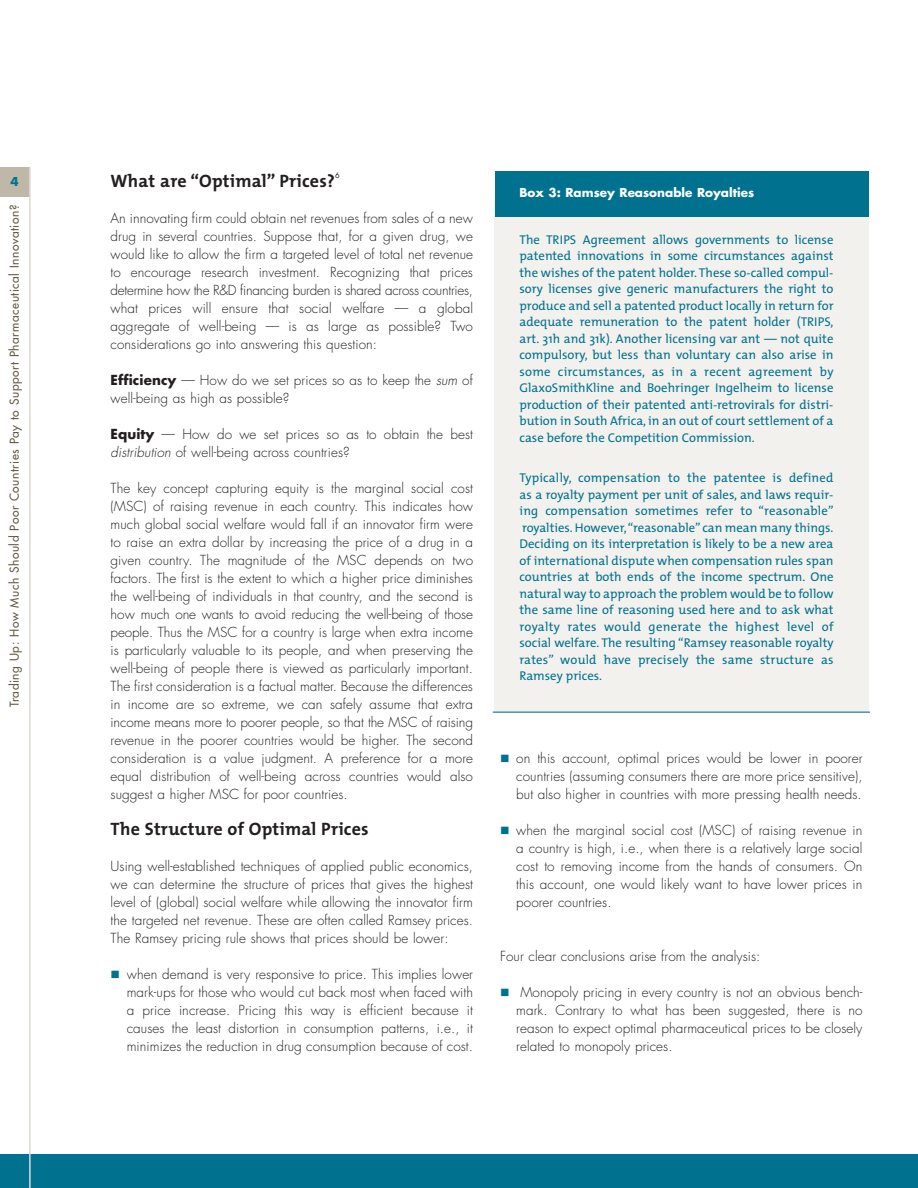
<style>
.page{position:relative;width:918px;height:1188px;background:#fff}
.page>*{position:absolute;margin:0;border:0;box-sizing:border-box;transform-origin:0 0}
.t1{font:700 18px "The Mix";letter-spacing:.01em;color:#231f20}
.t2{font:300 13.5px/18px "Futura";letter-spacing:.005em;color:#231f20;text-align:justify}
.t3{font:12.75px/16.5px "The Mix";color:#00718e;text-align:justify}
.t4{font:12px "Futura";letter-spacing:.045em;color:#685d49}
.t5{font:700 12px "Futura";color:#fff}
.t6{font:700 12px "Futura";color:#00718e}
.t7{font:7.5px "Futura";color:#231f20}
.s1{font-weight:700}
.s2{font-style:italic}
</style>
<div class="page">
<div style="left:0;top:1155px;width:918px;height:33px;background:#00718e"></div>
<div style="left:0;top:167px;width:30px;height:30px;background:#bfb8a9"></div>
<hr style="left:29px;top:166px;width:2px;height:1022px;background:#ddd9d1">
<div style="left:0;top:161px;width:31px;height:6px;background:#fff"></div>
<div style="left:494px;top:200px;width:375px;height:512px;background:#f2f1ee"></div>
<div style="left:496px;top:171px;width:373px;height:45px;background:#00718e"></div>
<hr style="left:493px;top:712px;width:377px;height:1px;background:#00718e">
<p class="t6" style="left:11px;top:176px;width:10px">4</p>
<h1 class="t1" style="left:111px;top:174px;width:226px">What are “Optimal” Prices?</h1>
<p class="t7" style="left:335px;top:172px;width:6px">6</p>
<p class="t2" style="left:111px;top:210px;width:364px">An innovating firm could obtain net revenues from sales of a new drug in several countries. Suppose that, for a given drug, we would like to allow the firm a targeted level of total net revenue to encourage research investment. Recognizing that prices determine how the R&amp;D financing burden is shared across countries, what prices will ensure that social welfare — a global aggregate of well-being — is as large as possible? Two considerations go into answering this question:</p>
<p class="t2" style="left:111px;top:372px;width:364px"><span class="s1">Efficiency</span> — How do we set prices so as to keep the <span class="s2">sum</span> of well-being as high as possible?</p>
<p class="t2" style="left:111px;top:426px;width:364px"><span class="s1">Equity</span> — How do we set prices so as to obtain the best <span class="s2">distribution</span> of well-being across countries?</p>
<p class="t2" style="left:111px;top:480px;width:364px">The key concept capturing equity is the marginal social cost (MSC) of raising revenue in each country. This indicates how much global social welfare would fall if an innovator firm were to raise an extra dollar by increasing the price of a drug in a given country. The magnitude of the MSC depends on two factors. The first is the extent to which a higher price diminishes the well-being of individuals in that country, and the second is how much one wants to avoid reducing the well-being of those people. Thus the MSC for a country is large when extra income is particularly valuable to its people, and when preserving the well-being of people there is viewed as particularly important.<br>The first consideration is a factual matter. Because the differences in income are so extreme, we can safely assume that extra income means more to poorer people, so that the MSC of raising revenue in the poorer countries would be higher. The second consideration is a value judgment. A preference for a more equal distribution of well-being across countries would also suggest a higher MSC for poor countries.</p>
<h1 class="t1" style="left:111px;top:822px;width:260px">The Structure of Optimal Prices</h1>
<p class="t2" style="left:111px;top:858px;width:364px">Using well-established techniques of applied public economics, we can determine the structure of prices that gives the highest level of (global) social welfare while allowing the innovator firm the targeted net revenue. These are often called Ramsey prices.<br>The Ramsey pricing rule shows that prices should be lower:</p>
<p class="t2" style="left:127px;top:966px;width:348px">when demand is very responsive to price. This implies lower mark-ups for those who would cut back most when faced with a price increase. Pricing this way is efficient because it causes the least distortion in consumption patterns, i.e., it minimizes the reduction in drug consumption because of cost.</p>
<p class="t4" style="left:8px;top:707px;width:504px;rotate:-90deg">Trading Up: How Much Should Poor Countries Pay to Support Pharmaceutical Innovation?</p>
<p class="t5" style="left:519px;top:187px;width:236px">Box 3: Ramsey Reasonable Royalties</p>
<p class="t3" style="left:520px;top:232px;width:315px">The TRIPS Agreement allows governments to license patented innovations in some circumstances against the wishes of the patent holder. These so-called compul&shy;sory licenses give generic manufacturers the right to produce and sell a patented product locally in return for adequate remuneration to the patent holder (TRIPS, art. 31h and 31k). Another licensing var ant — not quite compulsory, but less than voluntary can also arise in some circumstances, as in a recent agreement by GlaxoSmithKline and Boehringer Ingelheim to license production of their patented anti-retrovirals for distri&shy;bution in South Africa, in an out of court settlement of a case before the Competition Commission.</p>
<p class="t3" style="left:520px;top:471px;width:316px">Typically, compensation to the patentee is defined as a royalty payment per unit of sales, and laws requir&shy;ing compensation sometimes refer to “reasonable” royalties. However,“reasonable” can mean many things.<br>Deciding on its interpretation is likely to be a new area of international dispute when compensation rules span countries at both ends of the income spectrum. One natural way to approach the problem would be to follow the same line of reasoning used here and to ask what royalty rates would generate the highest level of social welfare. The resulting “Ramsey reasonable royalty rates” would have precisely the same structure as Ramsey prices.</p>
<p class="t2" style="left:516px;top:750px;width:348px">on this account, optimal prices would be lower in poorer countries (assuming consumers there are more price sensitive), but also higher in countries with more pressing health needs.</p>
<p class="t2" style="left:516px;top:822px;width:348px">when the marginal social cost (MSC) of raising revenue in a country is high, i.e., when there is a relatively large social cost to removing income from the hands of consumers. On this account, one would likely want to have lower prices in poorer countries.</p>
<p class="t2" style="left:500px;top:948px;width:262px">Four clear conclusions arise from the analysis:</p>
<p class="t2" style="left:516px;top:984px;width:348px;text-indent:4px">Monopoly pricing in every country is not an obvious bench&shy;mark. Contrary to what has been suggested, there is no reason to expect optimal pharmaceutical prices to be closely related to monopoly prices.</p>
</div>
